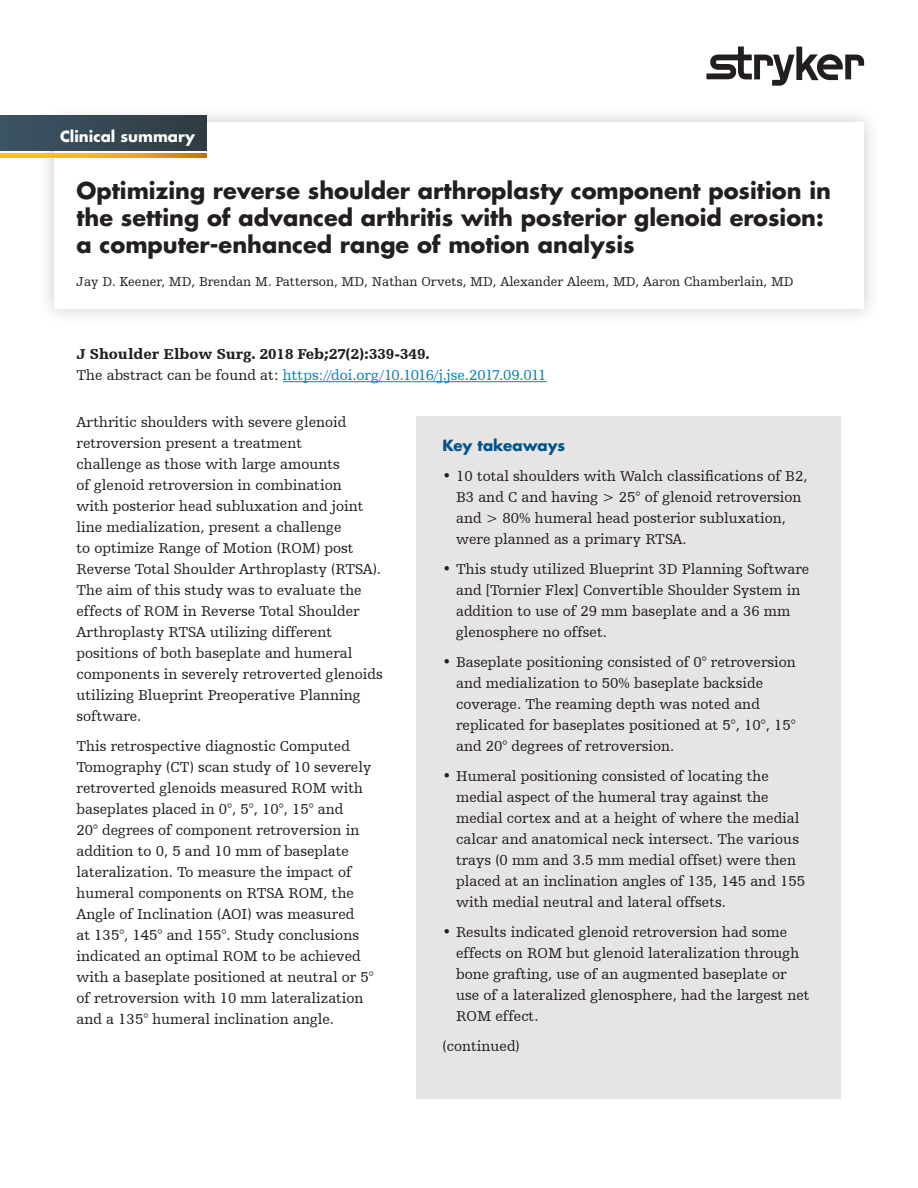
<style>
.page{position:relative;width:918px;height:1188px;background:#fff}
.page>*{position:absolute;margin:0;border:0;box-sizing:border-box;transform-origin:0 0}
.Headline{font:700 22.5px/27px "Futura For Stryker";color:#231f20}
.Body{font:15px/21px "Humanist Slabserif 712 BT";color:#231f20}
.Bullet{font:15px/21px "Humanist Slabserif 712 BT";color:#231f20}
.Body-2{font:900 15px/21px "Humanist Slabserif 712 BT";color:#231f20}
.t1{font:700 15px "Futura For Stryker";color:#fff}
.Subhead-Key_takeaway{font:700 15px "Futura For Stryker";letter-spacing:-.01em;color:#00548b}
.Physician_s_name{font:13.5px "Humanist Slabserif 712 BT";color:#231f20}
.s1{font-weight:400}
.s2{font-weight:400;color:#0083ca}
</style>
<div class="page">
<svg style="left:706px;top:46px;width:158px;height:40px"></svg>
<div style="left:37px;top:105px;width:843px;height:220px;background:#231f20;opacity:.25"></div>
<div style="left:54px;top:122px;width:810px;height:187px;background:#fff"></div>
<div style="left:0;top:115px;width:207px;height:36px;background:linear-gradient(to right,#3c5465,#2f3b41)"></div>
<svg style="left:0;top:154px;width:207px;height:4px"></svg>
<div style="left:416px;top:416px;width:425px;height:683px;background:#e6e4e4"></div>
<hr style="left:283px;top:381px;width:264px;height:1px;background:#0083ca">
<p class="t1" style="left:60px;top:126px;width:136px">Clinical summary</p>
<p class="Headline" style="left:77px;top:177px;width:756px">Optimizing reverse shoulder arthroplasty component position in the setting of advanced arthritis with posterior glenoid erosion: a computer-enhanced range of motion analysis</p>
<p class="Physician_s_name" style="left:77px;top:274px;width:719px">Jay D. Keener, MD, Brendan M. Patterson, MD, Nathan Orvets, MD, Alexander Aleem, MD, Aaron Chamberlain, MD</p>
<p class="Body-2" style="left:77px;top:343px;width:472px">J Shoulder Elbow Surg. 2018 Feb;27(2):339-349.<br><span class="s1">The abstract can be found at:</span> <span class="s2">https://doi.org/10.1016/j.jse.2017.09.011</span></p>
<p class="Body" style="left:77px;top:411px;width:308px">Arthritic shoulders with severe glenoid retroversion present a treatment<br>challenge as those with large amounts<br>of glenoid retroversion in combination<br>with posterior head subluxation and joint line medialization, present a challenge<br>to optimize Range of Motion (ROM) post Reverse Total Shoulder Arthroplasty (RTSA).<br>The aim of this study was to evaluate the effects of ROM in Reverse Total Shoulder Arthroplasty RTSA utilizing different positions of both baseplate and humeral components in severely retroverted glenoids utilizing Blueprint Preoperative Planning software.</p>
<p class="Body" style="left:77px;top:735px;width:299px">This retrospective diagnostic Computed Tomography (CT) scan study of 10 severely retroverted glenoids measured ROM with baseplates placed in 0°, 5°, 10°, 15° and<br>20° degrees of component retroversion in addition to 0, 5 and 10 mm of baseplate lateralization. To measure the impact of humeral components on RTSA ROM, the Angle of Inclination (AOI) was measured<br>at 135°, 145° and 155°. Study conclusions indicated an optimal ROM to be achieved with a baseplate positioned at neutral or 5° of retroversion with 10 mm lateralization and a 135° humeral inclination angle.</p>
<p class="Subhead-Key_takeaway" style="left:443px;top:435px;width:124px">Key takeaways</p>
<p class="Bullet" style="left:456px;top:465px;width:353px;text-indent:-14px">• 10 total shoulders with Walch classifications of B2, B3 and C and having &gt; 25° of glenoid retroversion and &gt; 80% humeral head posterior subluxation, were planned as a primary RTSA.</p>
<p class="Bullet" style="left:456px;top:558px;width:355px;text-indent:-14px">• This study utilized Blueprint 3D Planning Software and [Tornier Flex] Convertible Shoulder System in addition to use of 29 mm baseplate and a 36 mm glenosphere no offset.</p>
<p class="Bullet" style="left:456px;top:651px;width:341px;text-indent:-14px">• Baseplate positioning consisted of 0° retroversion and medialization to 50% baseplate backside coverage. The reaming depth was noted and replicated for baseplates positioned at 5°, 10°, 15° and 20° degrees of retroversion.</p>
<p class="Bullet" style="left:456px;top:765px;width:350px;text-indent:-14px">• Humeral positioning consisted of locating the medial aspect of the humeral tray against the medial cortex and at a height of where the medial calcar and anatomical neck intersect. The various trays (0 mm and 3.5 mm medial offset) were then placed at an inclination angles of 135, 145 and 155 with medial neutral and lateral offsets.</p>
<p class="Bullet" style="left:456px;top:921px;width:355px;text-indent:-14px">• Results indicated glenoid retroversion had some effects on ROM but glenoid lateralization through bone grafting, use of an augmented baseplate or use of a lateralized glenosphere, had the largest net ROM effect.</p>
<p class="Bullet" style="left:443px;top:1035px;width:79px">(continued)</p>
</div>
